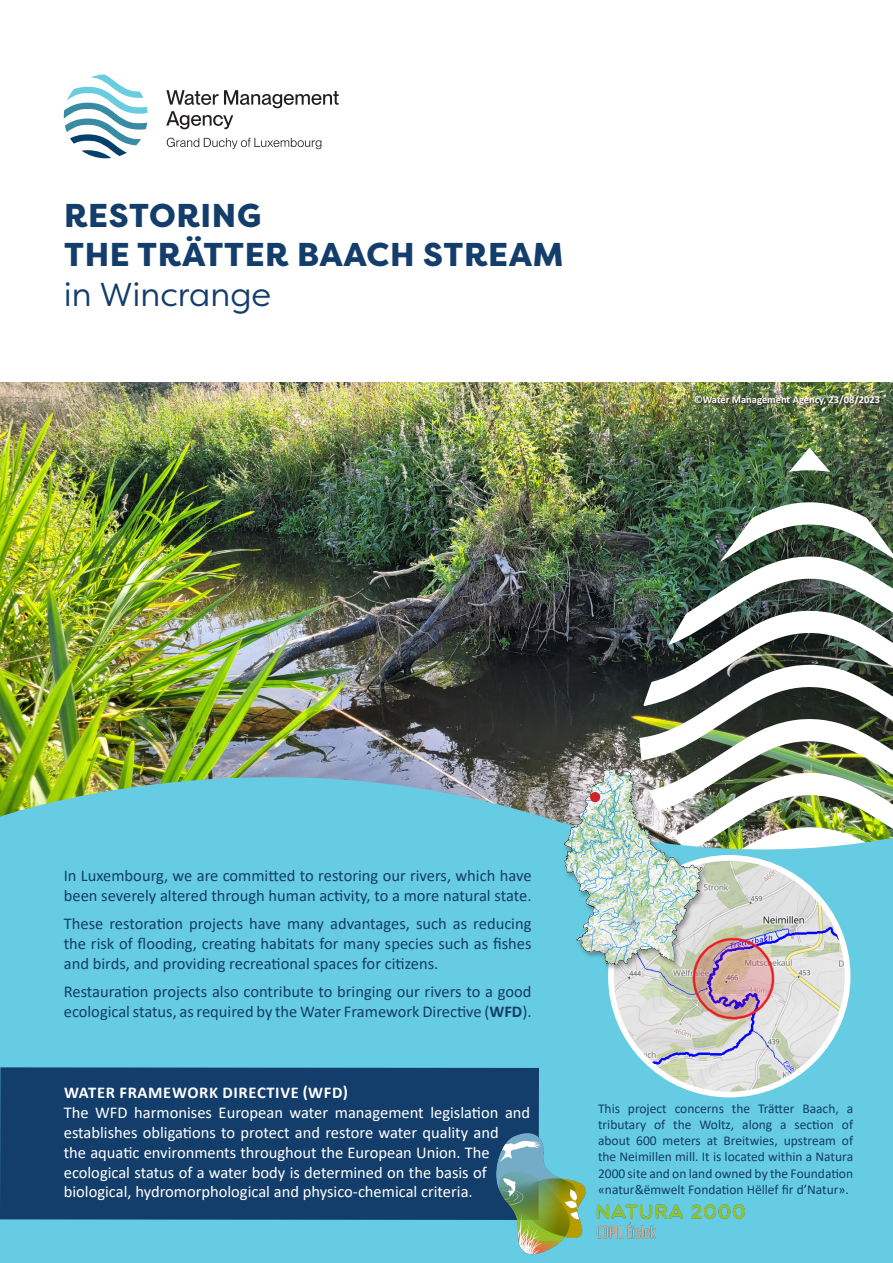
<style>
.page{position:relative;width:893px;height:1263px;background:#fff}
.page>*{position:absolute;margin:0;border:0;box-sizing:border-box;transform-origin:0 0}
.t1{font:800 33px/39.6px "Filson Pro";letter-spacing:.02em;color:#133d6a}
.t2{font:16.5px/19.8px "Calibri";color:#133d6a}
.t3{font:16.5px/19.8px "Calibri";color:#fff}
.t4{font:700 16.5px "Calibri";letter-spacing:.04em;color:#fff}
.t5{font:13.5px/16.2px "Calibri";color:#133d6a;text-align:justify}
.t6{font:700 10.5px "Calibri";color:#fff}
.s1{font-weight:400}
.s2{font-weight:700}
</style>
<div class="page">
<img style="left:0;top:383px;width:893px;height:343px">
<svg style="left:64px;top:74px;width:84px;height:84px"></svg>
<svg style="left:166px;top:90px;width:173px;height:39px"></svg>
<svg style="left:167px;top:138px;width:154px;height:11px"></svg>
<img style="left:639px;top:448px;width:254px;height:278px">
<svg style="left:0;top:726px;width:893px;height:537px;background:#6ec2cc"></svg>
<div style="left:0;top:1067px;width:539px;height:153px;background:#133d6a"></div>
<img style="left:611px;top:858px;width:237px;height:236px;border-radius:118px">
<img style="left:517px;top:760px;width:239px;height:223px">
<div style="left:590px;top:792px;width:10px;height:10px;background:#d1232a;border-radius:50%"></div>
<img style="left:694px;top:396px;width:189px;height:12px">
<img style="left:494px;top:1132px;width:254px;height:123px">
<p class="t1" style="left:64px;top:196px;width:501px">RESTORING<br>THE TRÄTTER BAACH STREAM <span class="s1">in Wincrange</span></p>
<p class="t6" style="left:694px;top:392px;width:188px">©Water Management Agency, 23/08/2023</p>
<p class="t2" style="left:64px;top:865px;width:469px">In Luxembourg, we are committed to restoring our rivers, which have been severely altered through human activity, to a more natural state.</p>
<p class="t2" style="left:64px;top:913px;width:469px;text-align:justify">These restoration projects have many advantages, such as reducing the risk of flooding, creating habitats for many species such as fishes and birds, and providing recreational spaces for citizens.</p>
<p class="t2" style="left:64px;top:981px;width:469px">Restauration projects also contribute to bringing our rivers to a good ecological status, as required by the Water Framework Directive (<span class="s2">WFD</span>).</p>
<p class="t4" style="left:64px;top:1081px;width:285px">WATER FRAMEWORK DIRECTIVE (WFD)</p>
<p class="t3" style="left:64px;top:1102px;width:468px">The WFD harmonises European water management legislation and establishes obligations to protect and restore water quality and<br>the aquatic environments throughout the European Union. The ecological status of a water body is determined on the basis of biological, hydromorphological and physico-chemical criteria.</p>
<p class="t5" style="left:598px;top:1100px;width:257px">This project concerns the Trätter Baach, a tributary of the Woltz, along a section of about 600 meters at Breitwies, upstream of the Neimillen mill. It is located within a Natura 2000 site and on land owned by the Foundation «natur&amp;ëmwelt Fondation Hëllef fir d’Natur».</p>
</div>
